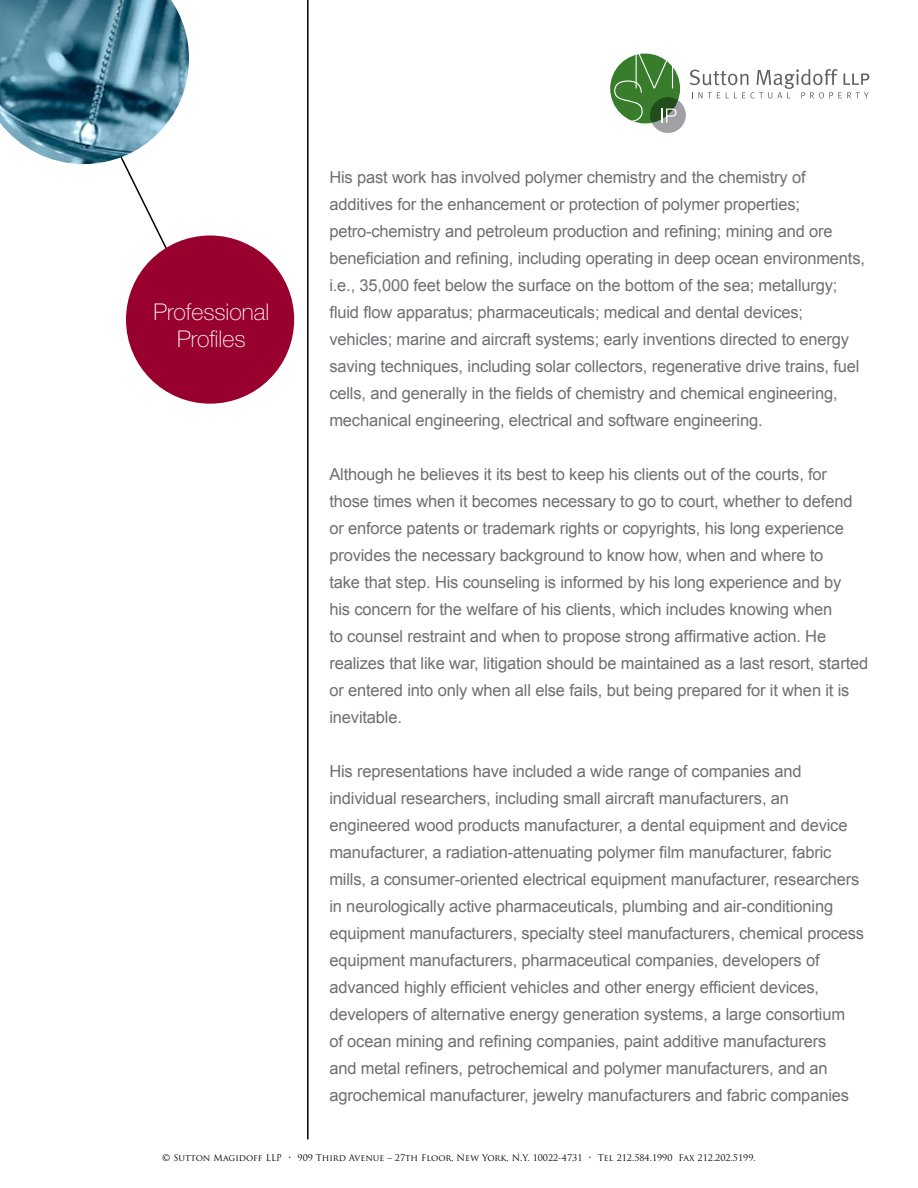
<style>
.page{position:relative;width:918px;height:1188px;background:#fff}
.page>*{position:absolute;margin:0;border:0;box-sizing:border-box;transform-origin:0 0}
.t1{font:100 23.1px/27.8px "Helvetica Neue";color:#fff;text-align:center}
.t2{font:16.5px/27px "Arial";letter-spacing:-.01em;color:#6d6f71}
.t3{font:9px "Trajan Pro";color:#000}
</style>
<div class="page">
<svg style="left:690px;top:69px;width:179px;height:29px"></svg>
<div style="left:610px;top:54px;width:70px;height:69px;background:#387c2c;border-radius:50%"></div>
<div style="left:650px;top:97px;width:36px;height:36px;background:#9fa1a4;border-radius:50%"></div>
<svg style="left:613px;top:53px;width:64px;height:70px"></svg>
<hr style="left:307px;top:0;width:2px;height:1139px;background:#000">
<svg style="left:82px;top:164px;width:129px;height:173px"></svg>
<img style="left:0;top:0;width:189px;height:164px">
<div style="left:126px;top:236px;width:168px;height:168px;background:#98002e;border-radius:50%"></div>
<h1 class="t1" style="left:153px;top:298px;width:117px">Professional<br>Profiles</h1>
<p class="t2" style="left:329px;top:164px;width:537px">His past work has involved polymer chemistry and the chemistry of additives for the enhancement or protection of polymer properties; petro-chemistry and petroleum production and refining; mining and ore beneficiation and refining, including operating in deep ocean environments, i.e., 35,000 feet below the surface on the bottom of the sea; metallurgy; fluid flow apparatus; pharmaceuticals; medical and dental devices; vehicles; marine and aircraft systems; early inventions directed to energy saving techniques, including solar collectors, regenerative drive trains, fuel cells, and generally in the fields of chemistry and chemical engineering, mechanical engineering, electrical and software engineering.</p>
<p class="t2" style="left:329px;top:461px;width:540px">Although he believes it its best to keep his clients out of the courts, for those times when it becomes necessary to go to court, whether to defend or enforce patents or trademark rights or copyrights, his long experience provides the necessary background to know how, when and where to<br>take that step. His counseling is informed by his long experience and by<br>his concern for the welfare of his clients, which includes knowing when<br>to counsel restraint and when to propose strong affirmative action. He realizes that like war, litigation should be maintained as a last resort, started or entered into only when all else fails, but being prepared for it when it is inevitable.</p>
<p class="t2" style="left:329px;top:758px;width:536px">His representations have included a wide range of companies and individual researchers, including small aircraft manufacturers, an engineered wood products manufacturer, a dental equipment and device manufacturer, a radiation-attenuating polymer film manufacturer, fabric mills, a consumer-oriented electrical equipment manufacturer, researchers in neurologically active pharmaceuticals, plumbing and air-conditioning equipment manufacturers, specialty steel manufacturers, chemical process equipment manufacturers, pharmaceutical companies, developers of advanced highly efficient vehicles and other energy efficient devices, developers of alternative energy generation systems, a large consortium<br>of ocean mining and refining companies, paint additive manufacturers<br>and metal refiners, petrochemical and polymer manufacturers, and an agrochemical manufacturer, jewelry manufacturers and fabric companies</p>
<p class="t3" style="left:162px;top:1152px;width:595px">© Sutton Magidoff LLP • 909 Third Avenue – 27th Floor, New York, N.Y. 10022-4731 • Tel 212.584.1990 Fax 212.202.5199.</p>
</div>
